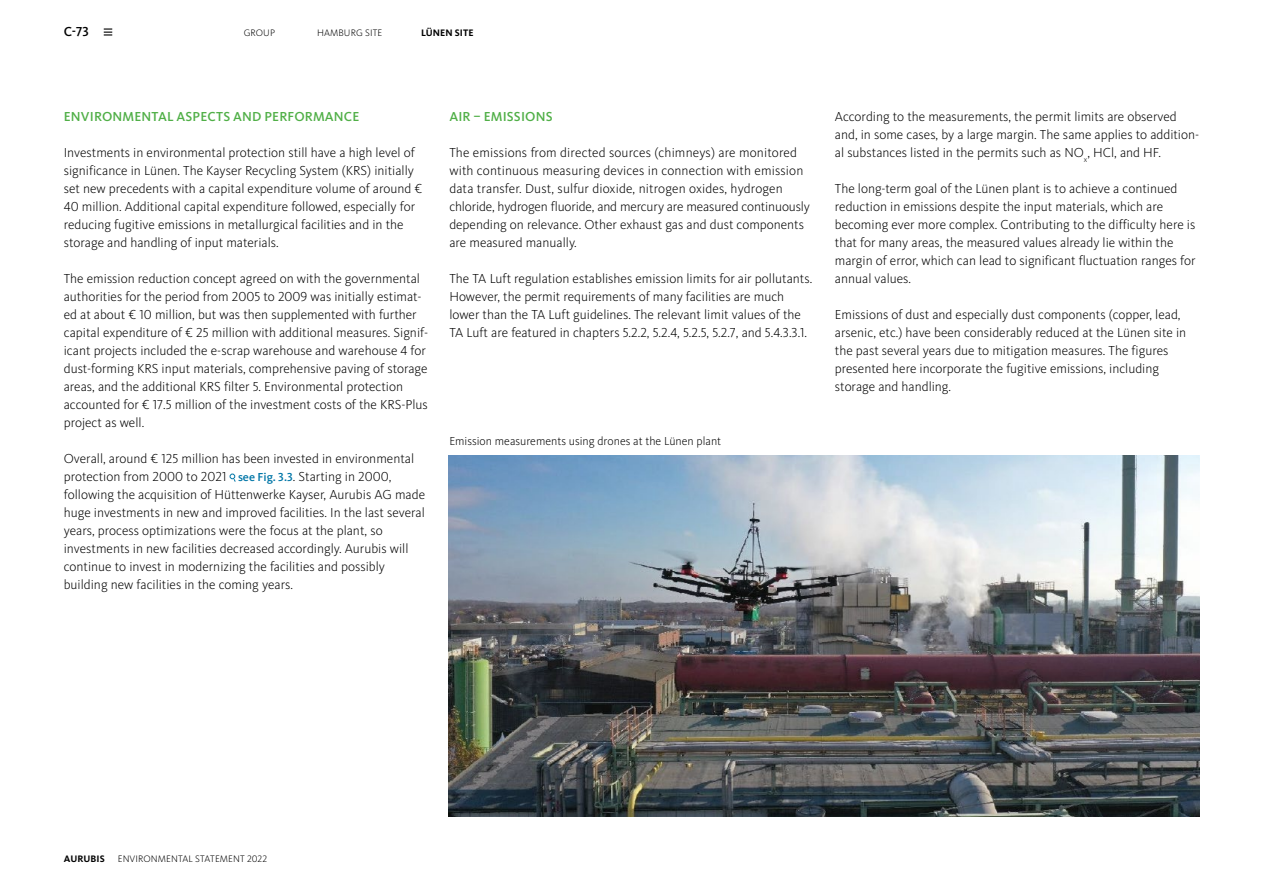
<style>
.page{position:relative;width:1263px;height:893px;background:#fff}
.page>*{position:absolute;margin:0;border:0;box-sizing:border-box;transform-origin:0 0}
.t1{font:300 13.5px/18px "Kievit Pro";color:#000}
.t2{font:500 13.5px "Kievit Pro";letter-spacing:.01em;color:#50af47}
.t3{font:500 13.5px "Kievit Pro";color:#000}
.t4{font:300 12px "Kievit Pro";color:#000}
.t5{font:300 9.75px "Kievit Pro";letter-spacing:.01em;color:#000}
.t6{font:700 9.75px "Kievit Pro";letter-spacing:.01em;color:#000}
.s1{font-weight:500;font-size:12px;color:#0076a7}
</style>
<div class="page">
<svg style="left:104px;top:28px;width:8px;height:8px"></svg>
<img style="left:449px;top:455px;width:750px;height:361px">
<svg style="left:230px;top:474px;width:6px;height:8px"></svg>
<p class="t3" style="left:64px;top:23px;width:27px">C-73</p>
<p class="t5" style="left:244px;top:27px;width:33px">GROUP</p>
<p class="t5" style="left:317px;top:27px;width:67px">HAMBURG SITE</p>
<p class="t6" style="left:421px;top:27px;width:54px">LÜNEN SITE</p>
<p class="t2" style="left:64px;top:109px;width:297px">ENVIRONMENTAL ASPECTS AND PERFORMANCE</p>
<p class="t1" style="left:64px;top:144px;width:360px">Investments in environmental protection still have a high level of significance in Lünen. The Kayser Recycling System (KRS) initially set new precedents with a capital expenditure volume of around € 40 million. Additional capital expenditure followed, especially for reducing fugitive emissions in metallurgical facilities and in the storage and handling of input materials.</p>
<p class="t1" style="left:64px;top:270px;width:366px">The emission reduction concept agreed on with the governmental authorities for the period from 2005 to 2009 was initially estimat&shy;ed at about € 10 million, but was then supplemented with further capital expenditure of € 25 million with additional measures. Signif&shy;icant projects included the e-scrap warehouse and warehouse 4 for dust-forming KRS input materials, comprehensive paving of storage areas, and the additional KRS filter 5. Environmental protection accounted for € 17.5 million of the investment costs of the KRS-Plus project as well.</p>
<p class="t1" style="left:64px;top:450px;width:363px">Overall, around € 125 million has been invested in environmental protection from 2000 to 2021 <span class="s1">see Fig. 3.3</span>. Starting in 2000, following the acquisition of Hüttenwerke Kayser, Aurubis AG made huge investments in new and improved facilities. In the last several years, process optimizations were the focus at the plant, so investments in new facilities decreased accordingly. Aurubis will continue to invest in modernizing the facilities and possibly building new facilities in the coming years.</p>
<p class="t2" style="left:449px;top:109px;width:105px">AIR – EMISSIONS</p>
<p class="t1" style="left:449px;top:144px;width:362px">The emissions from directed sources (chimneys) are monitored with continuous measuring devices in connection with emission data transfer. Dust, sulfur dioxide, nitrogen oxides, hydrogen chloride, hydrogen fluoride, and mercury are measured continuously depending on relevance. Other exhaust gas and dust components are measured manually.</p>
<p class="t1" style="left:449px;top:270px;width:364px">The TA Luft regulation establishes emission limits for air pollutants.<br>However, the permit requirements of many facilities are much lower than the TA Luft guidelines. The relevant limit values of the TA Luft are featured in chapters 5.2.2, 5.2.4, 5.2.5, 5.2.7, and 5.4.3.3.1.</p>
<p class="t4" style="left:449px;top:434px;width:273px">Emission measurements using drones at the Lünen plant</p>
<p class="t1" style="left:835px;top:108px;width:366px">According to the measurements, the permit limits are observed and, in some cases, by a large margin. The same applies to addition&shy;al substances listed in the permits such as NO<sub>x</sub>, HCl, and HF.</p>
<p class="t1" style="left:835px;top:180px;width:362px">The long-term goal of the Lünen plant is to achieve a continued reduction in emissions despite the input materials, which are becoming ever more complex. Contributing to the difficulty here is that for many areas, the measured values already lie within the margin of error, which can lead to significant fluctuation ranges for annual values.</p>
<p class="t1" style="left:835px;top:306px;width:353px">Emissions of dust and especially dust components (copper, lead, arsenic, etc.) have been considerably reduced at the Lünen site in the past several years due to mitigation measures. The figures presented here incorporate the fugitive emissions, including storage and handling.</p>
<p class="t6" style="left:64px;top:853px;width:42px">AURUBIS</p>
<p class="t5" style="left:118px;top:853px;width:151px">ENVIRONMENTAL STATEMENT 2022</p>
</div>
